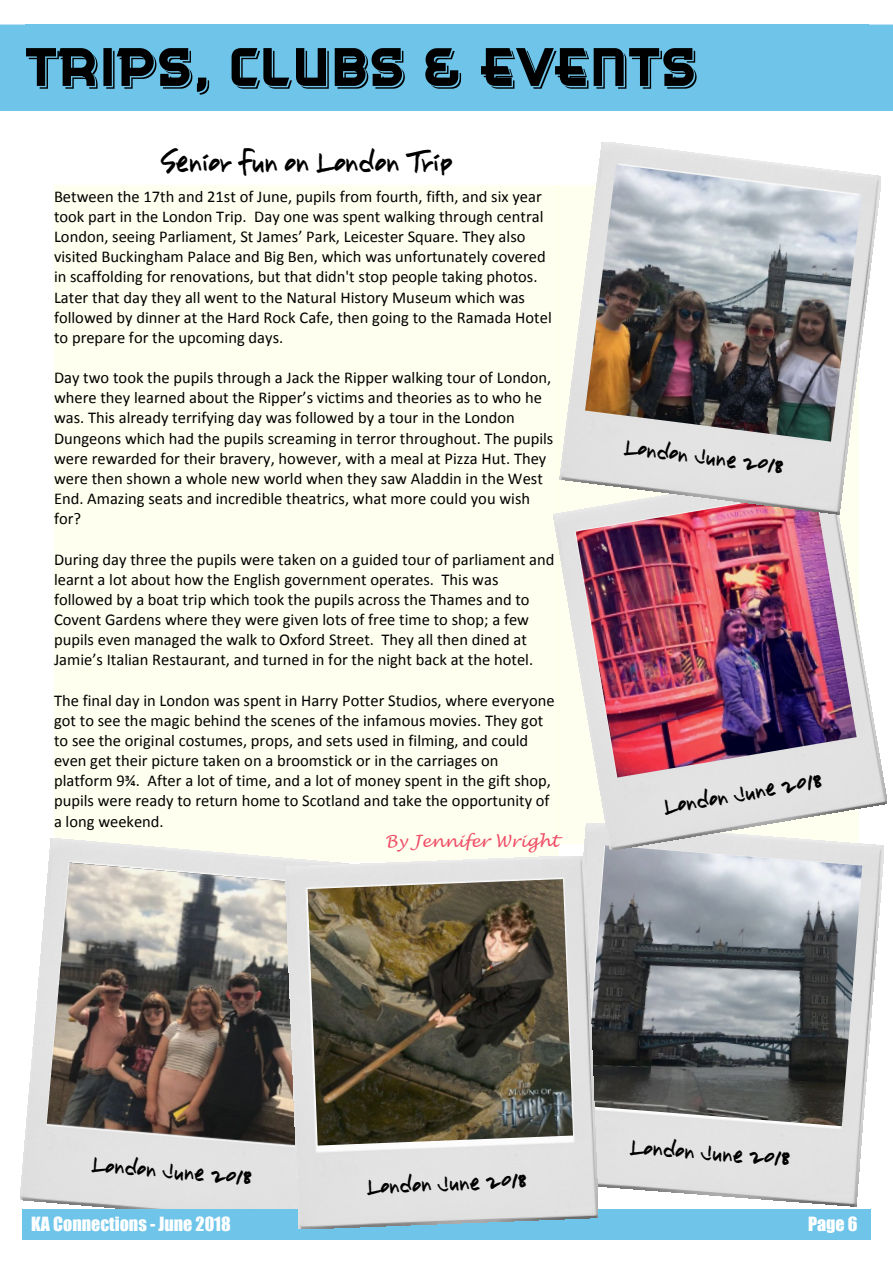
<style>
.page{position:relative;width:893px;height:1263px;background:#fff}
.page>*{position:absolute;margin:0;border:0;box-sizing:border-box;transform-origin:0 0}
.t1{font:54px "Cinema Gothic BTN Shadow";color:#000}
.t2{font:27px "Youngsook BTN";color:#000}
.t3{font:21px "Youngsook BTN";color:#000}
.t4{font:18px "Impact";color:#fff}
.t5{font:16.5px/20.1px "Calibri";color:#000}
.t6{font:italic 16.5px "Lucida Handwriting";color:#ef4d66}
</style>
<div class="page">
<div style="left:54px;top:185px;width:504px;height:677px;background:#fffff0"></div>
<div style="left:0;top:25px;width:893px;height:86px;background:#6ec5e9"></div>
<img style="left:558px;top:850px;width:326px;height:357px">
<img style="left:585px;top:850px;width:277px;height:276px">
<img style="left:554px;top:468px;width:333px;height:382px">
<img style="left:576px;top:515px;width:281px;height:262px">
<img style="left:560px;top:142px;width:321px;height:373px">
<img style="left:585px;top:165px;width:277px;height:277px">
<img style="left:47px;top:862px;width:238px;height:285px">
<div style="left:22px;top:1209px;width:849px;height:30px;background:#6ec5e9"></div>
<img style="left:285px;top:856px;width:313px;height:372px">
<img style="left:308px;top:879px;width:265px;height:266px">
<h1 class="t1" style="left:26px;top:31px;width:673px">TRIPS, CLUBS &amp; EVENTS</h1>
<h2 class="t2" style="left:159px;top:144px;width:295px">Senior fun on London Trip</h2>
<p class="t5" style="left:54px;top:188px;width:499px">Between the 17th and 21st of June, pupils from fourth, fifth, and six year took part in the London Trip. Day one was spent walking through central London, seeing Parliament, St James’ Park, Leicester Square. They also visited Buckingham Palace and Big Ben, which was unfortunately covered in scaffolding for renovations, but that didn't stop people taking photos.<br>Later that day they all went to the Natural History Museum which was followed by dinner at the Hard Rock Cafe, then going to the Ramada Hotel to prepare for the upcoming days.</p>
<p class="t5" style="left:54px;top:369px;width:501px">Day two took the pupils through a Jack the Ripper walking tour of London, where they learned about the Ripper’s victims and theories as to who he was. This already terrifying day was followed by a tour in the London Dungeons which had the pupils screaming in terror throughout. The pupils were rewarded for their bravery, however, with a meal at Pizza Hut. They were then shown a whole new world when they saw Aladdin in the West End. Amazing seats and incredible theatrics, what more could you wish for?</p>
<p class="t5" style="left:54px;top:550px;width:502px">During day three the pupils were taken on a guided tour of parliament and learnt a lot about how the English government operates. This was followed by a boat trip which took the pupils across the Thames and to Covent Gardens where they were given lots of free time to shop; a few pupils even managed the walk to Oxford Street. They all then dined at Jamie’s Italian Restaurant, and turned in for the night back at the hotel.</p>
<p class="t5" style="left:54px;top:691px;width:502px">The final day in London was spent in Harry Potter Studios, where everyone got to see the magic behind the scenes of the infamous movies. They got to see the original costumes, props, and sets used in filming, and could even get their picture taken on a broomstick or in the carriages on platform 9¾. After a lot of time, and a lot of money spent in the gift shop, pupils were ready to return home to Scotland and take the opportunity of a long weekend.</p>
<p class="t6" style="left:385px;top:833px;width:175px">By Jennifer Wright</p>
<p class="t3" style="left:626px;top:433px;width:161px;rotate:7deg">London June 2018</p>
<p class="t3" style="left:662px;top:794px;width:161px;rotate:-10deg">London June 2018</p>
<p class="t3" style="left:631px;top:1134px;width:161px;rotate:4deg">London June 2018</p>
<p class="t3" style="left:94px;top:1151px;width:161px;rotate:5deg">London June 2018</p>
<p class="t4" style="left:31px;top:1217px;width:201px">KA Connections - June 2018</p>
<p class="t4" style="left:808px;top:1217px;width:51px">Page 6</p>
<p class="t3" style="left:367px;top:1173px;width:161px;rotate:-2deg">London June 2018</p>
</div>
